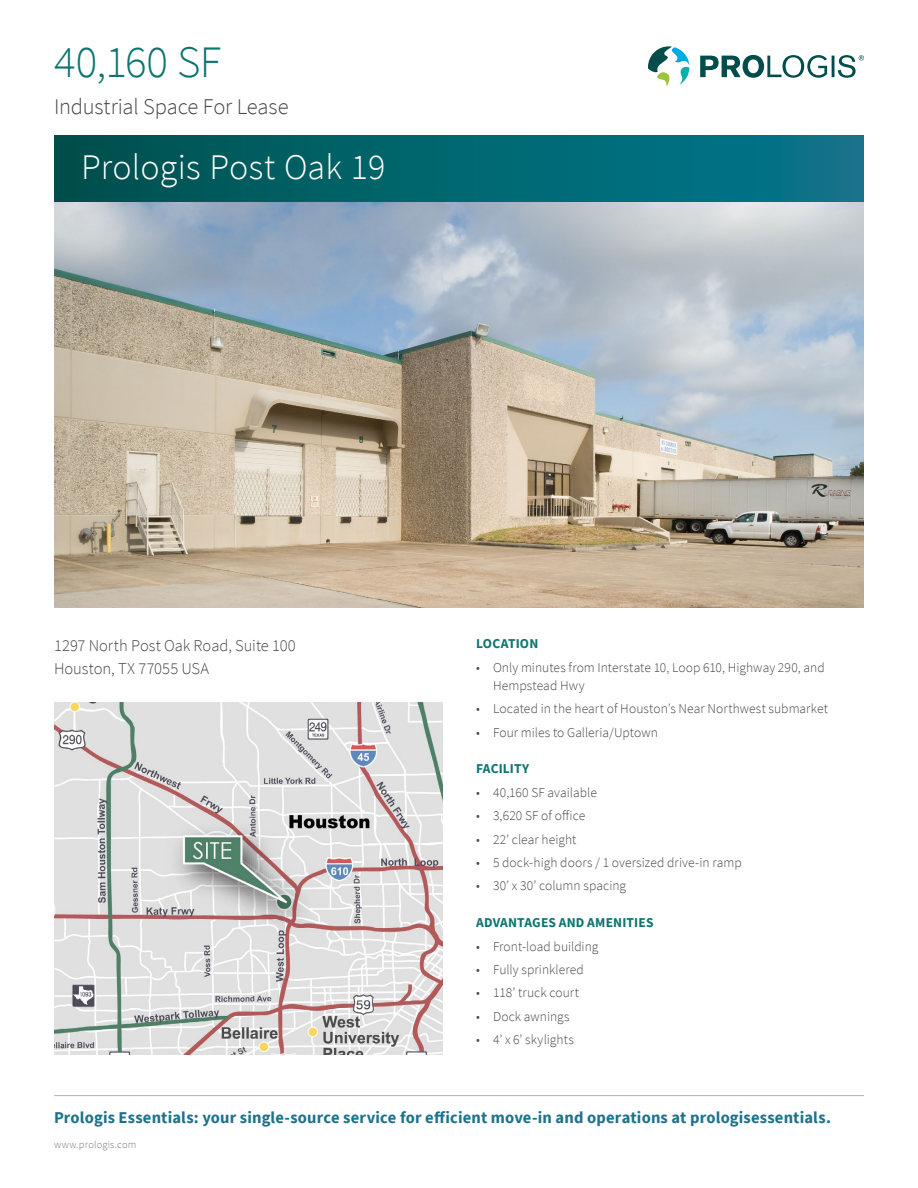
<style>
.page{position:relative;width:918px;height:1188px;background:#fff}
.page>*{position:absolute;margin:0;border:0;box-sizing:border-box;transform-origin:0 0}
.t1{font:300 45px "Source Sans Pro";letter-spacing:-.01em;color:#0d756f}
.t2{font:300 36px "Source Sans Pro";letter-spacing:.005em;color:#fff}
.t3{font:300 22.5px "Source Sans Pro";letter-spacing:-.01em;color:#494644}
.t4{font:700 16.5px "Source Sans Pro";letter-spacing:.01em;color:#1d728c}
.t5{font:300 16.5px/22.5px "Source Sans Pro";letter-spacing:-.005em;color:#494644}
.t6{font:300 13.5px/18px "Source Sans Pro";letter-spacing:.005em;color:#494644}
.t7{font:700 13.5px "Source Sans Pro";letter-spacing:.01em;color:#0d756f}
.t8{font:300 10.5px "Source Sans Pro";letter-spacing:.015em;color:#7b7879}
</style>
<div class="page">
<svg style="left:54px;top:135px;width:810px;height:67px;background:#01646e"></svg>
<svg style="left:648px;top:46px;width:41px;height:40px"></svg>
<svg style="left:700px;top:55px;width:164px;height:23px"></svg>
<hr style="left:54px;top:1095px;width:810px;height:1px;background:#b1b0b1">
<img style="left:54px;top:202px;width:810px;height:406px">
<img style="left:54px;top:703px;width:388px;height:352px">
<h1 class="t1" style="left:54px;top:34px;width:169px">40,160 SF</h1>
<h3 class="t3" style="left:54px;top:93px;width:236px">Industrial Space For Lease</h3>
<h2 class="t2" style="left:81px;top:145px;width:306px">Prologis Post Oak 19</h2>
<p class="t5" style="left:54px;top:635px;width:243px">1297 North Post Oak Road, Suite 100<br>Houston, TX 77055 USA</p>
<p class="t7" style="left:476px;top:635px;width:64px">LOCATION</p>
<p class="t6" style="left:493px;top:658px;width:333px;text-indent:-17px">• Only minutes from Interstate 10, Loop 610, Highway 290, and<br>Hempstead Hwy</p>
<p class="t6" style="left:476px;top:700px;width:353px">• Located in the heart of Houston’s Near Northwest submarket</p>
<p class="t6" style="left:476px;top:723px;width:183px">• Four miles to Galleria/Uptown</p>
<p class="t7" style="left:476px;top:760px;width:55px">FACILITY</p>
<p class="t6" style="left:476px;top:783px;width:122px">• 40,160 SF available</p>
<p class="t6" style="left:476px;top:807px;width:111px">• 3,620 SF of office</p>
<p class="t6" style="left:476px;top:830px;width:102px">• 22’ clear height</p>
<p class="t6" style="left:476px;top:854px;width:267px">• 5 dock-high doors / 1 oversized drive-in ramp</p>
<p class="t6" style="left:476px;top:877px;width:152px">• 30’ x 30’ column spacing</p>
<p class="t7" style="left:476px;top:914px;width:179px">ADVANTAGES AND AMENITIES</p>
<p class="t6" style="left:476px;top:937px;width:124px">• Front-load building</p>
<p class="t6" style="left:476px;top:961px;width:109px">• Fully sprinklered</p>
<p class="t6" style="left:476px;top:984px;width:105px">• 118’ truck court</p>
<p class="t6" style="left:476px;top:1007px;width:95px">• Dock awnings</p>
<p class="t6" style="left:476px;top:1031px;width:99px">• 4’ x 6’ skylights</p>
<p class="t4" style="left:54px;top:1106px;width:779px">Prologis Essentials: your single-source service for efficient move-in and operations at prologisessentials.</p>
<p class="t8" style="left:54px;top:1138px;width:84px">www.prologis.com</p>
</div>
